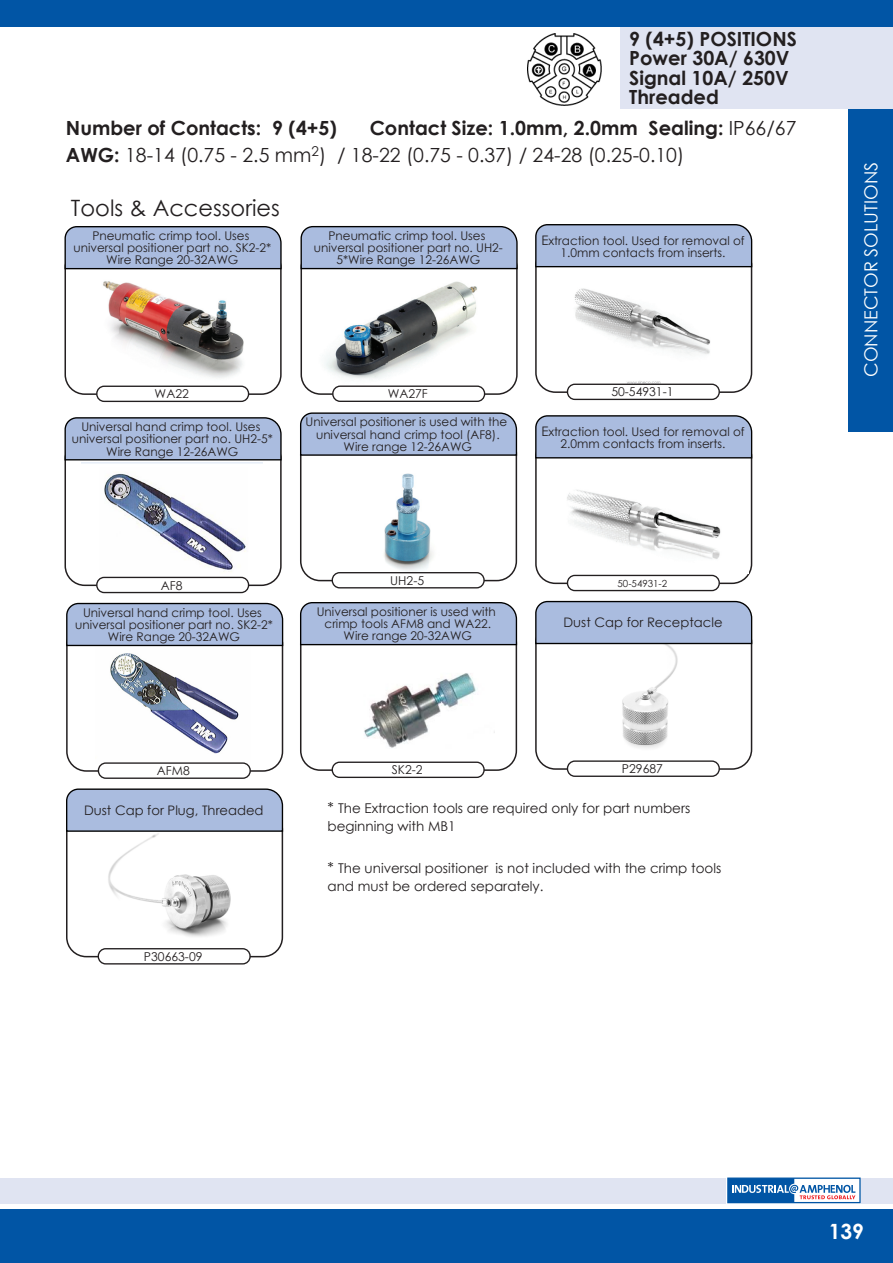
<style>
.page{position:relative;width:893px;height:1263px;background:#fff}
.page>*{position:absolute;margin:0;border:0;box-sizing:border-box;transform-origin:0 0}
.Page_Sub_Header_Conn{font:22.5px "Century Gothic";color:#231f20}
.t1{font:700 21px "Century Gothic";color:#fff}
.GROUP_SHEL_SZ_HEADER{font:19.5px/27px "Century Gothic";color:#231f20}
.Connector_Position_H{font:700 19.5px/19.5px "Century Gothic";color:#231f20}
.GROUP_SHEL_SZ_HEADER-2{font:700 19.5px "Century Gothic";color:#231f20}
.t2{font:18px "Century Gothic";color:#fff}
.Tert_bulleted_indent{font:13.5px/18px "Century Gothic";color:#231f20}
.Part_Image_Header_fo{font:13.2px "Century Gothic";color:#231f20}
.Part___footer{font:12.15px "Century Gothic";color:#231f20}
.Part_Image_Header_fo-2{font:12px/12.1px "Century Gothic";color:#231f20;text-align:center}
.Part___footer-2{font:9.75px "Century Gothic";color:#231f20}
.s1{font-weight:700}
.s2{font-size:13.2px}
.s3{font-size:15px}
</style>
<div class="page">
<div style="left:849px;top:108px;width:44px;height:323px;background:#0155a5"></div>
<img style="left:110px;top:653px;width:129px;height:101px">
<div style="left:66px;top:624px;width:217px;height:148px;border:2px solid #231f20;border-radius:20px"></div>
<svg style="left:66px;top:602px;width:218px;height:45px;background:#a1b1d0"></svg>
<div style="left:98px;top:763px;width:152px;height:15px;background:#fff;border-radius:7px"></div>
<div style="left:98px;top:762px;width:153px;height:17px;border:1px solid #231f20;border-radius:7px"></div>
<img style="left:81px;top:463px;width:182px;height:119px">
<div style="left:65px;top:438px;width:217px;height:148px;border:2px solid #231f20;border-radius:20px"></div>
<svg style="left:64px;top:417px;width:218px;height:44px;background:#a0b0d0"></svg>
<div style="left:97px;top:577px;width:152px;height:15px;background:#fff;border-radius:7px"></div>
<div style="left:96px;top:577px;width:153px;height:16px;border:1px solid #231f20;border-radius:7px"></div>
<img style="left:65px;top:281px;width:214px;height:112px">
<div style="left:65px;top:247px;width:217px;height:148px;border:2px solid #231f20;border-radius:20px"></div>
<svg style="left:64px;top:226px;width:218px;height:44px;background:#a0b0d0"></svg>
<div style="left:97px;top:386px;width:152px;height:15px;background:#fff;border-radius:7px"></div>
<div style="left:96px;top:386px;width:153px;height:16px;border:1px solid #231f20;border-radius:7px"></div>
<img style="left:310px;top:281px;width:199px;height:111px">
<div style="left:300px;top:247px;width:218px;height:148px;border:2px solid #231f20;border-radius:20px"></div>
<svg style="left:300px;top:225px;width:218px;height:45px;background:#a2b2d1"></svg>
<div style="left:333px;top:386px;width:152px;height:15px;background:#fff;border-radius:7px"></div>
<div style="left:332px;top:385px;width:153px;height:17px;border:1px solid #231f20;border-radius:7px"></div>
<img style="left:332px;top:473px;width:151px;height:104px">
<div style="left:300px;top:434px;width:217px;height:147px;border:2px solid #231f20;border-radius:20px"></div>
<svg style="left:300px;top:412px;width:218px;height:44px;background:#9fafce"></svg>
<div style="left:332px;top:573px;width:152px;height:15px;background:#fff;border-radius:7px"></div>
<div style="left:332px;top:572px;width:153px;height:16px;border:1px solid #231f20;border-radius:7px"></div>
<div style="left:300px;top:623px;width:217px;height:148px;border:2px solid #231f20;border-radius:20px"></div>
<svg style="left:300px;top:602px;width:218px;height:44px;background:#9fafcf"></svg>
<div style="left:332px;top:762px;width:152px;height:15px;background:#fff;border-radius:7px"></div>
<div style="left:332px;top:761px;width:153px;height:17px;border:1px solid #231f20;border-radius:7px"></div>
<img style="left:364px;top:673px;width:131px;height:75px">
<img style="left:538px;top:288px;width:213px;height:103px">
<div style="left:535px;top:245px;width:217px;height:148px;border:2px solid #231f20;border-radius:20px"></div>
<svg style="left:535px;top:224px;width:218px;height:44px;background:#9fafcf"></svg>
<div style="left:567px;top:384px;width:152px;height:15px;background:#fff;border-radius:7px"></div>
<div style="left:567px;top:384px;width:153px;height:16px;border:1px solid #231f20;border-radius:7px"></div>
<div style="left:535px;top:436px;width:217px;height:148px;border:2px solid #231f20;border-radius:20px"></div>
<svg style="left:535px;top:415px;width:218px;height:44px;background:#9fafcf"></svg>
<div style="left:567px;top:575px;width:152px;height:15px;background:#fff;border-radius:7px"></div>
<div style="left:567px;top:575px;width:153px;height:16px;border:1px solid #231f20;border-radius:7px"></div>
<img style="left:567px;top:490px;width:181px;height:83px">
<div style="left:621px;top:27px;width:272px;height:82px;background:#e0e4f2"></div>
<img style="left:527px;top:33px;width:75px;height:72px">
<img style="left:538px;top:645px;width:213px;height:122px">
<div style="left:535px;top:622px;width:217px;height:148px;border:2px solid #231f20;border-radius:20px"></div>
<svg style="left:535px;top:600px;width:218px;height:45px;background:#a1b1d0"></svg>
<div style="left:567px;top:761px;width:152px;height:15px;background:#fff;border-radius:7px"></div>
<div style="left:567px;top:760px;width:153px;height:17px;border:1px solid #231f20;border-radius:7px"></div>
<img style="left:67px;top:833px;width:215px;height:122px">
<div style="left:66px;top:810px;width:217px;height:147px;border:2px solid #231f20;border-radius:20px"></div>
<svg style="left:66px;top:788px;width:218px;height:44px;background:#9fafce"></svg>
<div style="left:98px;top:949px;width:152px;height:15px;background:#fff;border-radius:7px"></div>
<div style="left:98px;top:948px;width:153px;height:16px;border:1px solid #231f20;border-radius:7px"></div>
<div style="left:0;top:1210px;width:893px;height:53px;background:#0155a5"></div>
<div style="left:0;top:0;width:893px;height:26px;background:#0155a5"></div>
<div style="left:0;top:1178px;width:893px;height:26px;background:#e0e4f2"></div>
<div style="left:727px;top:1177px;width:134px;height:27px;background:#fff"></div>
<div style="left:727px;top:1177px;width:134px;height:26px;border:1px solid #0155a5"></div>
<svg style="left:728px;top:1178px;width:127px;height:24px"></svg>
<p class="Connector_Position_H" style="left:629px;top:28px;width:169px">9 (4+5) POSITIONS<br>Power 30A/ 630V</p>
<p class="Connector_Position_H" style="left:629px;top:67px;width:161px">Signal 10A/ 250V<br>Threaded</p>
<p class="GROUP_SHEL_SZ_HEADER" style="left:66px;top:114px;width:732px;text-indent:304px"><span class="s1">Contact Size: 1.0mm, 2.0mm Sealing:</span> IP66/67<br><span class="s1">AWG:</span> 18-14 (0.75 - 2.5 mm<sup>2</sup>) / 18-22 (0.75 - 0.37) / 24-28 (0.25-0.10)</p>
<p class="GROUP_SHEL_SZ_HEADER-2" style="left:66px;top:113px;width:273px">Number of Contacts: 9 (4+5)</p>
<p class="Page_Sub_Header_Conn" style="left:71px;top:192px;width:211px">Tools &amp; Accessories</p>
<p class="Part_Image_Header_fo-2" style="left:92px;top:229px;width:158px">Pneumatic crimp tool. Uses</p>
<p class="Part_Image_Header_fo-2" style="left:73px;top:242px;width:199px">universal positioner part no. SK2-2*</p>
<p class="Part_Image_Header_fo-2" style="left:106px;top:254px;width:134px">Wire Range 20-32AWG</p>
<p class="Part_Image_Header_fo-2" style="left:328px;top:229px;width:158px">Pneumatic crimp tool. Uses</p>
<p class="Part_Image_Header_fo-2" style="left:314px;top:241px;width:191px">universal positioner part no. UH2-<br>5*Wire Range 12-26AWG</p>
<p class="Part_Image_Header_fo-2" style="left:541px;top:234px;width:205px"><span class="s2">E</span>xtraction tool. Used for removal of<br>1.0mm contacts from inserts.</p>
<p class="Part___footer" style="left:155px;top:385px;width:36px">WA22</p>
<p class="Part_Image_Header_fo-2" style="left:72px;top:420px;width:202px">Universal hand crimp tool. Uses universal positioner part no. UH2-5*</p>
<p class="Part_Image_Header_fo-2" style="left:106px;top:445px;width:134px">Wire Range 12-26AWG</p>
<p class="Part___footer" style="left:388px;top:385px;width:42px">WA27F</p>
<p class="Part_Image_Header_fo-2" style="left:305px;top:416px;width:203px">Universal positioner is used with the universal hand crimp tool (AF8).</p>
<p class="Part_Image_Header_fo-2" style="left:344px;top:440px;width:130px">Wire range 12-26AWG</p>
<p class="Part___footer" style="left:611px;top:383px;width:64px">50-54931-1</p>
<p class="Part_Image_Header_fo-2" style="left:541px;top:425px;width:205px"><span class="s2">E</span>xtraction tool. Used for removal of<br>2.0mm contacts from inserts.</p>
<p class="Part___footer" style="left:161px;top:577px;width:23px">AF8</p>
<p class="Part_Image_Header_fo-2" style="left:75px;top:606px;width:199px">Universal hand crimp tool. Uses universal positioner part no. SK2-2*<br>Wire Range 20-32AWG</p>
<p class="Part___footer" style="left:390px;top:572px;width:35px">UH2-5</p>
<p class="Part_Image_Header_fo-2" style="left:317px;top:605px;width:181px">Universal positioner is used with crimp tools AFM8 and WA22.</p>
<p class="Part_Image_Header_fo-2" style="left:344px;top:630px;width:130px">Wire range 20-32AWG</p>
<p class="Part___footer-2" style="left:617px;top:576px;width:51px">50-54931-2</p>
<p class="Part_Image_Header_fo" style="left:563px;top:613px;width:160px">Dust Cap for Receptacle</p>
<p class="Part___footer" style="left:157px;top:762px;width:34px">AFM8</p>
<p class="Part_Image_Header_fo" style="left:84px;top:801px;width:181px">Dust Cap for Plug, Threaded</p>
<p class="Part___footer" style="left:144px;top:948px;width:60px">P30663-09</p>
<p class="Part___footer" style="left:392px;top:761px;width:32px">SK2-2</p>
<p class="Part___footer" style="left:622px;top:760px;width:43px">P29687</p>
<p class="Tert_bulleted_indent" style="left:327px;top:799px;width:364px"><span class="s3">*</span> The Extraction tools are required only for part numbers beginning with MB1</p>
<p class="Tert_bulleted_indent" style="left:327px;top:859px;width:395px"><span class="s3">*</span> The universal positioner is not included with the crimp tools and must be ordered separately.</p>
<h3 class="t2" style="left:858px;top:377px;width:216px;rotate:-90deg">CONNECTOR SOLUTIONS</h3>
<h2 class="t1" style="left:829px;top:1215px;width:37px">139</h2>
</div>
